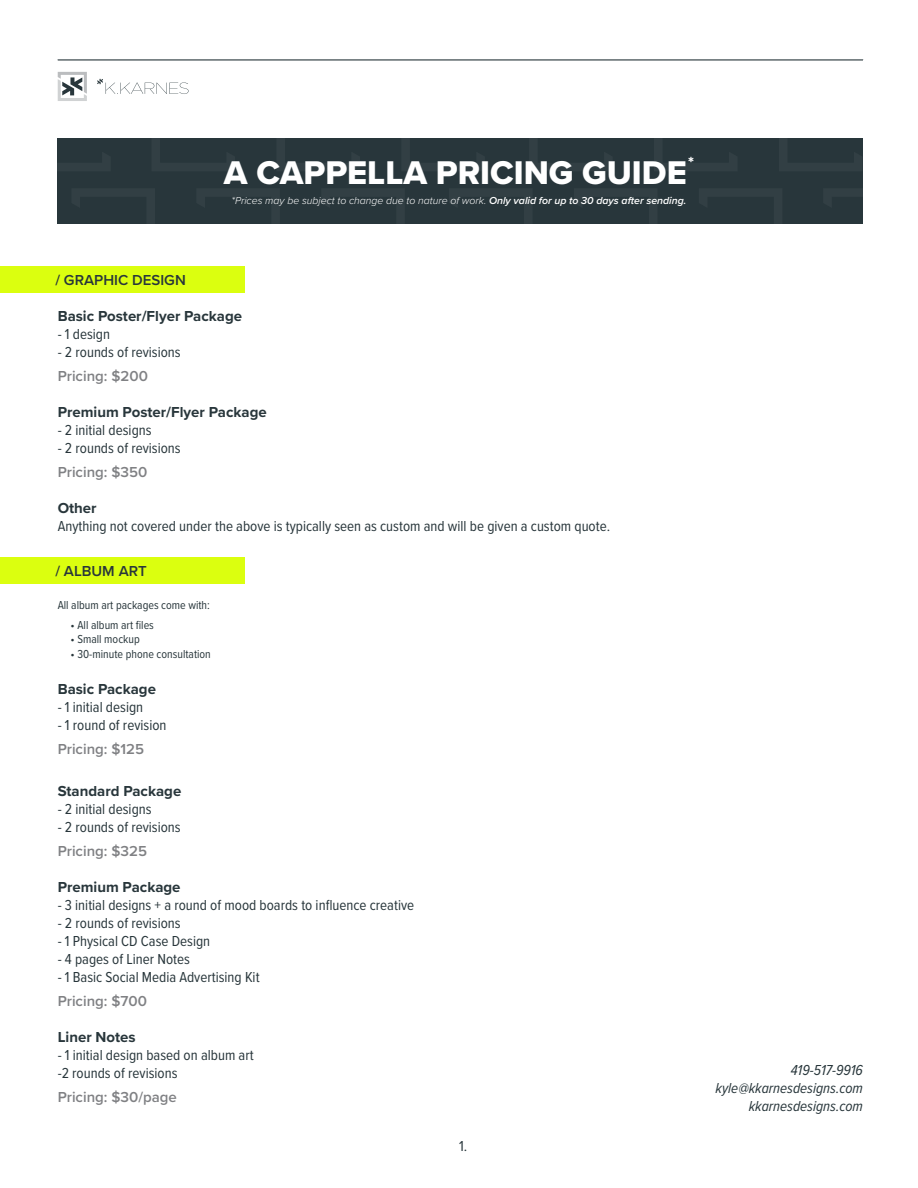
<style>
.page{position:relative;width:918px;height:1188px;background:#fff}
.page>*{position:absolute;margin:0;border:0;box-sizing:border-box;transform-origin:0 0}
.t1{font:34.05px "Proxima Nova Extrabld";color:#fff}
.t2{font:16.5px "Proxima Nova Extrabld";color:#fff}
.t3{font:15px/18px "Proxima Nova Cond";color:#28363b}
.t4{font:700 15px "Proxima Nova";color:#28363b}
.t5{font:600 15px "Proxima Nova";color:#808184}
.t6{font:italic 15px/18px "Proxima Nova Cond";color:#28363b;text-align:right}
.t7{font:600 15px "Proxima Nova";color:#28363b}
.t8{font:12px "Proxima Nova Cond";color:#28363b}
.t9{font:italic 300 10.5px "Proxima Nova";color:#fff}
.s1{font-weight:600}
</style>
<div class="page">
<div style="left:58px;top:138px;width:805px;height:86px;background:#28363b"></div>
<hr style="left:58px;top:60px;width:805px;height:1px;background:#28363b">
<svg style="left:58px;top:72px;width:29px;height:29px"></svg>
<svg style="left:97px;top:79px;width:92px;height:15px"></svg>
<div style="left:0;top:267px;width:245px;height:26px;background:#dbff0f"></div>
<div style="left:0;top:558px;width:245px;height:26px;background:#dbff0f"></div>
<p class="t2" style="left:688px;top:150px;width:7px">*</p>
<h1 class="t1" style="left:224px;top:147px;width:464px">A CAPPELLA PRICING GUIDE</h1>
<p class="t9" style="left:232px;top:192px;width:456px">*Prices may be subject to change due to nature of work. <span class="s1">Only valid for up to 30 days after sending.</span></p>
<p class="t7" style="left:55px;top:269px;width:132px">/ GRAPHIC DESIGN</p>
<p class="t4" style="left:58px;top:305px;width:186px">Basic Poster/Flyer Package</p>
<p class="t3" style="left:58px;top:325px;width:54px">- 1 design</p>
<p class="t3" style="left:58px;top:343px;width:125px">- 2 rounds of revisions</p>
<p class="t5" style="left:58px;top:365px;width:92px">Pricing: $200</p>
<p class="t4" style="left:58px;top:401px;width:211px">Premium Poster/Flyer Package</p>
<p class="t3" style="left:58px;top:421px;width:95px">- 2 initial designs</p>
<p class="t3" style="left:58px;top:439px;width:125px">- 2 rounds of revisions</p>
<p class="t5" style="left:58px;top:461px;width:91px">Pricing: $350</p>
<p class="t4" style="left:58px;top:497px;width:40px">Other</p>
<p class="t3" style="left:58px;top:517px;width:554px">Anything not covered under the above is typically seen as custom and will be given a custom quote.</p>
<p class="t7" style="left:55px;top:560px;width:93px">/ ALBUM ART</p>
<p class="t8" style="left:58px;top:596px;width:154px">All album art packages come with:</p>
<p class="t8" style="left:71px;top:616px;width:85px">• All album art files</p>
<p class="t8" style="left:71px;top:630px;width:71px">• Small mockup</p>
<p class="t8" style="left:71px;top:645px;width:142px">• 30-minute phone consultation</p>
<p class="t4" style="left:58px;top:677px;width:100px">Basic Package</p>
<p class="t3" style="left:58px;top:697px;width:87px">- 1 initial design</p>
<p class="t3" style="left:58px;top:715px;width:110px">- 1 round of revision</p>
<p class="t5" style="left:58px;top:737px;width:88px">Pricing: $125</p>
<p class="t4" style="left:58px;top:779px;width:125px">Standard Package</p>
<p class="t3" style="left:58px;top:799px;width:95px">- 2 initial designs</p>
<p class="t3" style="left:58px;top:817px;width:125px">- 2 rounds of revisions</p>
<p class="t5" style="left:58px;top:839px;width:91px">Pricing: $325</p>
<p class="t4" style="left:58px;top:875px;width:124px">Premium Package</p>
<p class="t3" style="left:58px;top:895px;width:358px">- 3 initial designs + a round of mood boards to influence creative</p>
<p class="t3" style="left:58px;top:913px;width:125px">- 2 rounds of revisions</p>
<p class="t3" style="left:58px;top:931px;width:154px">- 1 Physical CD Case Design</p>
<p class="t3" style="left:58px;top:949px;width:134px">- 4 pages of Liner Notes</p>
<p class="t3" style="left:58px;top:967px;width:203px">- 1 Basic Social Media Advertising Kit</p>
<p class="t5" style="left:58px;top:989px;width:91px">Pricing: $700</p>
<p class="t4" style="left:58px;top:1025px;width:79px">Liner Notes</p>
<p class="t3" style="left:58px;top:1045px;width:197px">- 1 initial design based on album art -2 rounds of revisions</p>
<p class="t5" style="left:58px;top:1085px;width:121px">Pricing: $30/page</p>
<p class="t3" style="left:459px;top:1137px;width:10px">1.</p>
<p class="t6" style="left:716px;top:1061px;width:149px">419-517-9916 kyle@kkarnesdesigns.com kkarnesdesigns.com</p>
</div>
